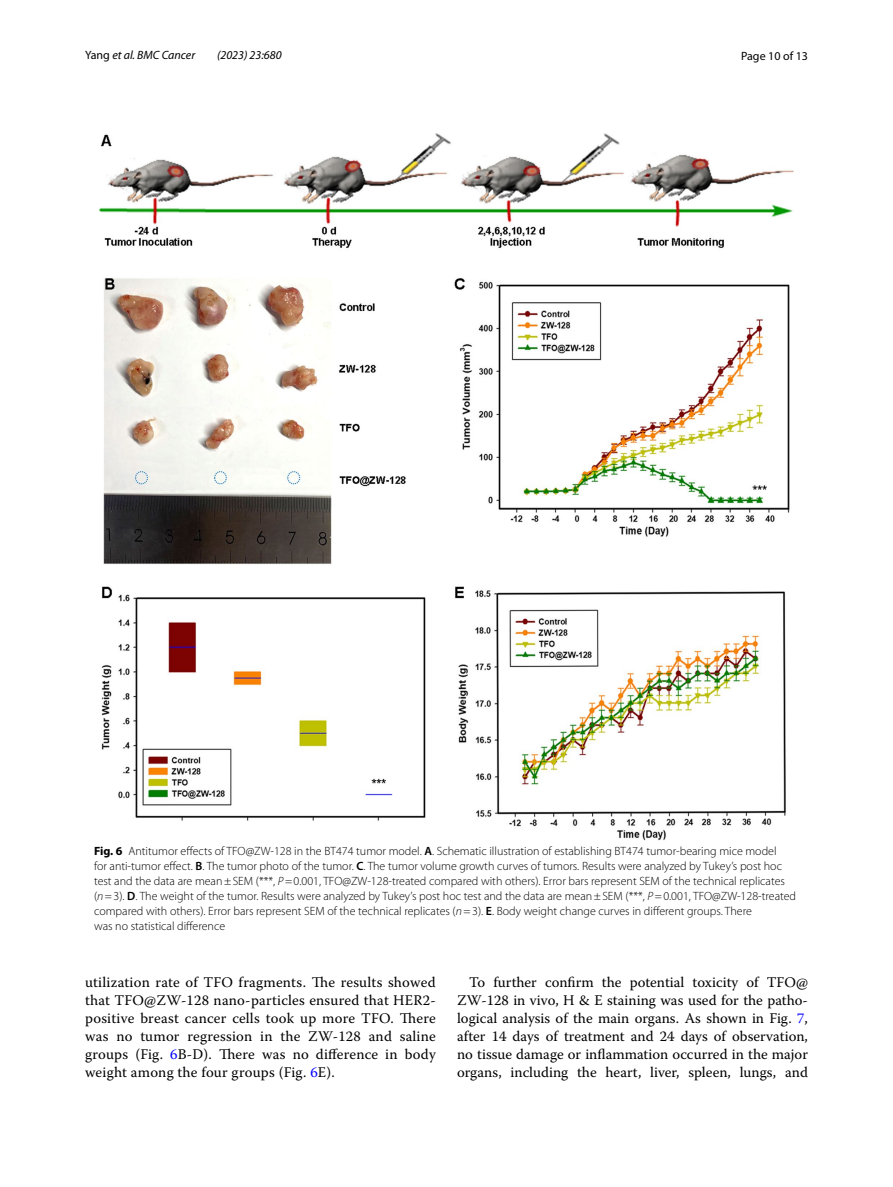
<style>
.page{position:relative;width:893px;height:1187px;background:#fff}
.page>*{position:absolute;margin:0;border:0;box-sizing:border-box;transform-origin:0 0}
.t1{font:14.7px/18px "Warnock Pro";letter-spacing:.01em;color:#000;text-align:justify}
.t2{font:300 12px/15px "Myriad Pro";color:#000}
.t3{font:italic 12px "Myriad Pro";color:#000}
.t4{font:12px "Myriad Pro";color:#000}
.s1{font-style:normal}
.s2{font-weight:700}
.s3{font-weight:600}
.s4{font-style:italic}
.s5{color:#00f}
</style>
<div class="page">
<img style="left:99px;top:133px;width:695px;height:707px">
<p class="t3" style="left:85px;top:48px;width:112px"><span class="s1">Yang</span> et al. BMC Cancer</p>
<p class="t3" style="left:217px;top:48px;width:66px">(2023) 23:680</p>
<p class="t4" style="left:741px;top:48px;width:68px">Page 10 of 13</p>
<p class="t2" style="left:94px;top:844px;width:704px"><span class="s2">Fig. 6</span> Antitumor effects of TFO@ZW-128 in the BT474 tumor model. <span class="s3">A</span>. Schematic illustration of establishing BT474 tumor-bearing mice model<br>for anti-tumor effect. <span class="s3">B</span>. The tumor photo of the tumor. <span class="s3">C</span>. The tumor volume growth curves of tumors. Results were analyzed by Tukey’s post hoc test and the data are mean±SEM (***, <span class="s4">P</span>=0.001, TFO@ZW-128-treated compared with others). Error bars represent SEM of the technical replicates (<span class="s4">n</span>=3). <span class="s3">D</span>. The weight of the tumor. Results were analyzed by Tukey’s post hoc test and the data are mean±SEM (***, <span class="s4">P</span>=0.001, TFO@ZW-128-treated compared with others). Error bars represent SEM of the technical replicates (<span class="s4">n</span>=3). <span class="s3">E</span>. Body weight change curves in different groups. There<br>was no statistical difference</p>
<p class="t1" style="left:85px;top:972px;width:352px">utilization rate of TFO fragments. The results showed that TFO@ZW-128 nano-particles ensured that HER2- positive breast cancer cells took up more TFO. There was no tumor regression in the ZW-128 and saline groups (Fig. <span class="s5">6</span>B-D). There was no difference in body weight among the four groups (Fig. <span class="s5">6</span>E).</p>
<p class="t1" style="left:457px;top:972px;width:352px;text-indent:12px">To further confirm the potential toxicity of TFO@ ZW-128 in vivo, H &amp; E staining was used for the patho&shy;logical analysis of the main organs. As shown in Fig. <span class="s5">7</span>, after 14 days of treatment and 24 days of observation, no tissue damage or inflammation occurred in the major organs, including the heart, liver, spleen, lungs, and</p>
</div>
